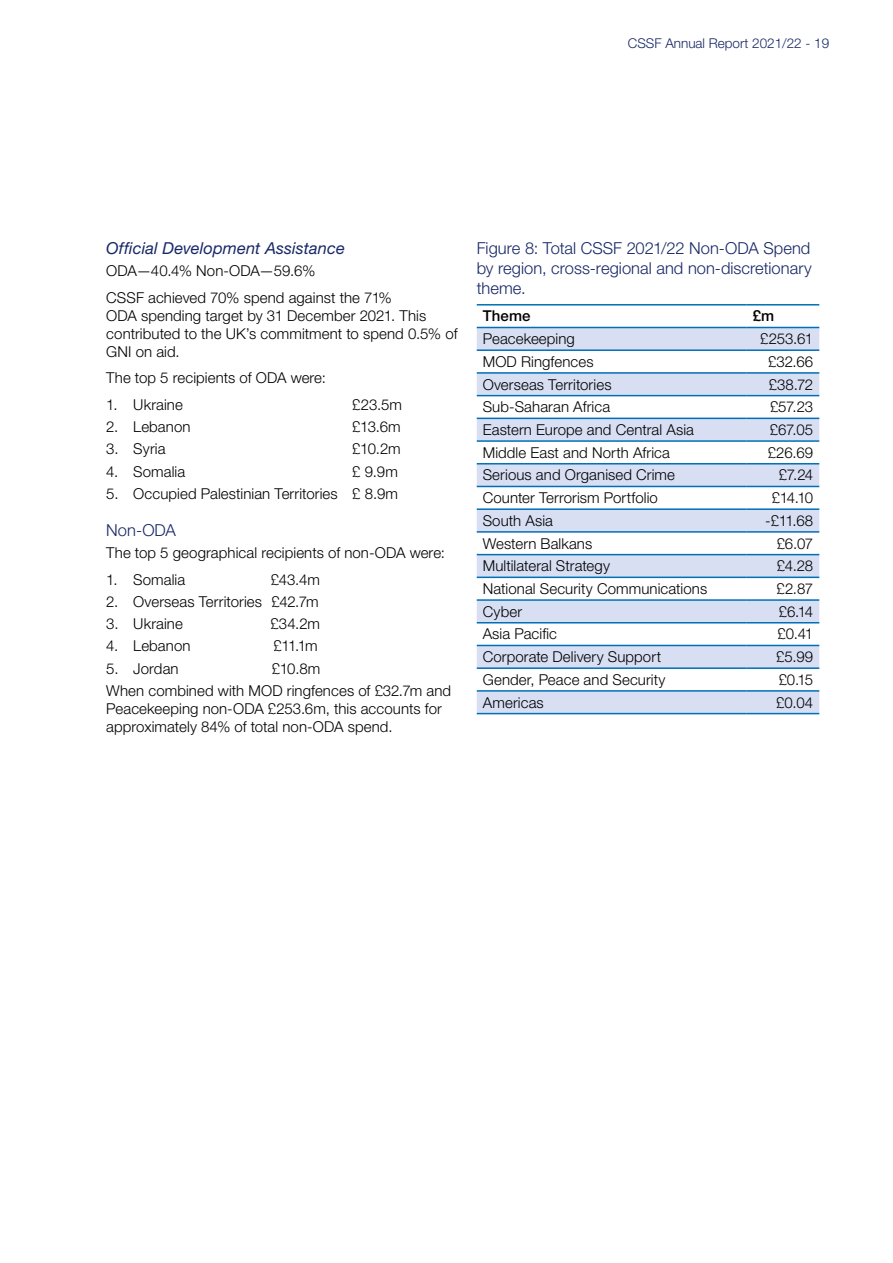
<style>
.page{position:relative;width:893px;height:1263px;background:#fff}
.page>*{position:absolute;margin:0;border:0;box-sizing:border-box;transform-origin:0 0}
.E_Heading_sub-sub_he{font:300 16.5px/19.8px "Helvetica Neue LT Std";color:#182866;text-align:justify}
.D_heading_-_subheadi{font:italic 16.5px "Helvetica Neue LT Std";letter-spacing:.005em;color:#182866}
.Body_copy{font:300 15px/18px "Helvetica Neue LT Std";letter-spacing:.005em;color:#000}
.Body_copy-2{font:500 15px "Helvetica Neue LT Std";letter-spacing:.01em;color:#000}
.t1{font:300 13.5px "Helvetica Neue LT Std";color:#182866}
</style>
<div class="page">
<svg style="left:477px;top:328px;width:342px;height:385px;fill:#d8dff3"></svg>
<hr style="left:477px;top:304px;width:270px;height:1px;background:#006fb7">
<hr style="left:747px;top:304px;width:72px;height:1px;background:#006fb7">
<hr style="left:477px;top:327px;width:270px;height:1px;background:#006fb7">
<hr style="left:747px;top:327px;width:72px;height:1px;background:#006fb7">
<hr style="left:477px;top:349px;width:270px;height:2px;background:#006fb7">
<hr style="left:747px;top:349px;width:72px;height:2px;background:#006fb7">
<hr style="left:477px;top:372px;width:270px;height:2px;background:#006fb7">
<hr style="left:747px;top:372px;width:72px;height:2px;background:#006fb7">
<hr style="left:477px;top:395px;width:270px;height:1px;background:#006fb7">
<hr style="left:747px;top:395px;width:72px;height:1px;background:#006fb7">
<hr style="left:477px;top:418px;width:270px;height:1px;background:#006fb7">
<hr style="left:747px;top:418px;width:72px;height:1px;background:#006fb7">
<hr style="left:477px;top:440px;width:270px;height:2px;background:#006fb7">
<hr style="left:747px;top:440px;width:72px;height:2px;background:#006fb7">
<hr style="left:477px;top:463px;width:270px;height:1px;background:#006fb7">
<hr style="left:747px;top:463px;width:72px;height:1px;background:#006fb7">
<hr style="left:477px;top:486px;width:270px;height:1px;background:#006fb7">
<hr style="left:747px;top:486px;width:72px;height:1px;background:#006fb7">
<hr style="left:477px;top:508px;width:270px;height:2px;background:#006fb7">
<hr style="left:747px;top:508px;width:72px;height:2px;background:#006fb7">
<hr style="left:477px;top:531px;width:270px;height:2px;background:#006fb7">
<hr style="left:747px;top:531px;width:72px;height:2px;background:#006fb7">
<hr style="left:477px;top:554px;width:270px;height:1px;background:#006fb7">
<hr style="left:747px;top:554px;width:72px;height:1px;background:#006fb7">
<hr style="left:477px;top:577px;width:270px;height:1px;background:#006fb7">
<hr style="left:747px;top:577px;width:72px;height:1px;background:#006fb7">
<hr style="left:477px;top:599px;width:270px;height:2px;background:#006fb7">
<hr style="left:747px;top:599px;width:72px;height:2px;background:#006fb7">
<hr style="left:477px;top:622px;width:270px;height:1px;background:#006fb7">
<hr style="left:747px;top:622px;width:72px;height:1px;background:#006fb7">
<hr style="left:477px;top:645px;width:270px;height:1px;background:#006fb7">
<hr style="left:747px;top:645px;width:72px;height:1px;background:#006fb7">
<hr style="left:477px;top:667px;width:270px;height:2px;background:#006fb7">
<hr style="left:747px;top:667px;width:72px;height:2px;background:#006fb7">
<hr style="left:477px;top:690px;width:270px;height:2px;background:#006fb7">
<hr style="left:747px;top:690px;width:72px;height:2px;background:#006fb7">
<hr style="left:477px;top:713px;width:270px;height:1px;background:#006fb7">
<hr style="left:747px;top:713px;width:72px;height:1px;background:#006fb7">
<p class="t1" style="left:628px;top:35px;width:203px">CSSF Annual Report 2021/22 - 19</p>
<p class="D_heading_-_subheadi" style="left:106px;top:238px;width:240px">Official Development Assistance</p>
<p class="Body_copy" style="left:106px;top:262px;width:211px">ODA—40.4% Non-ODA—59.6%</p>
<p class="Body_copy" style="left:106px;top:288px;width:353px">CSSF achieved 70% spend against the 71%<br>ODA spending target by 31 December 2021. This contributed to the UK’s commitment to spend 0.5% of GNI on aid.</p>
<p class="Body_copy" style="left:106px;top:369px;width:221px">The top 5 recipients of ODA were:</p>
<p class="Body_copy" style="left:106px;top:395px;width:78px">1. Ukraine</p>
<p class="Body_copy" style="left:352px;top:395px;width:51px">£23.5m</p>
<p class="Body_copy" style="left:106px;top:418px;width:86px">2. Lebanon</p>
<p class="Body_copy" style="left:352px;top:418px;width:50px">£13.6m</p>
<p class="Body_copy" style="left:106px;top:440px;width:61px">3. Syria</p>
<p class="Body_copy" style="left:352px;top:440px;width:50px">£10.2m</p>
<p class="Body_copy" style="left:106px;top:462px;width:80px">4. Somalia</p>
<p class="Body_copy" style="left:352px;top:462px;width:47px">£ 9.9m</p>
<p class="Body_copy" style="left:106px;top:484px;width:293px">5. Occupied Palestinian Territories £ 8.9m</p>
<p class="E_Heading_sub-sub_he" style="left:106px;top:520px;width:71px">Non-ODA</p>
<p class="Body_copy" style="left:106px;top:543px;width:340px">The top 5 geographical recipients of non-ODA were:</p>
<p class="Body_copy" style="left:106px;top:570px;width:80px">1. Somalia</p>
<p class="Body_copy" style="left:271px;top:570px;width:51px">£43.4m</p>
<p class="Body_copy" style="left:106px;top:592px;width:214px">2. Overseas Territories £42.7m</p>
<p class="Body_copy" style="left:106px;top:614px;width:78px">3. Ukraine</p>
<p class="Body_copy" style="left:271px;top:614px;width:51px">£34.2m</p>
<p class="Body_copy" style="left:106px;top:637px;width:86px">4. Lebanon</p>
<p class="Body_copy" style="left:273px;top:637px;width:46px">£11.1m</p>
<p class="Body_copy" style="left:106px;top:659px;width:74px">5. Jordan</p>
<p class="Body_copy" style="left:272px;top:659px;width:50px">£10.8m</p>
<p class="Body_copy" style="left:106px;top:681px;width:346px">When combined with MOD ringfences of £32.7m and<br>Peacekeeping non-ODA £253.6m, this accounts for approximately 84% of total non-ODA spend.</p>
<p class="E_Heading_sub-sub_he" style="left:477px;top:238px;width:336px">Figure 8: Total CSSF 2021/22 Non-ODA Spend by region, cross-regional and non-discretionary theme.</p>
<p class="Body_copy-2" style="left:483px;top:307px;width:49px">Theme</p>
<p class="Body_copy-2" style="left:753px;top:307px;width:23px">£m</p>
<p class="Body_copy" style="left:483px;top:330px;width:94px">Peacekeeping</p>
<p class="Body_copy" style="left:760px;top:330px;width:55px">£253.61</p>
<p class="Body_copy" style="left:483px;top:352px;width:112px">MOD Ringfences</p>
<p class="Body_copy" style="left:768px;top:352px;width:47px">£32.66</p>
<p class="Body_copy" style="left:483px;top:375px;width:130px">Overseas Territories</p>
<p class="Body_copy" style="left:769px;top:375px;width:46px">£38.72</p>
<p class="Body_copy" style="left:483px;top:398px;width:129px">Sub-Saharan Africa</p>
<p class="Body_copy" style="left:770px;top:398px;width:45px">£57.23</p>
<p class="Body_copy" style="left:483px;top:420px;width:213px">Eastern Europe and Central Asia</p>
<p class="Body_copy" style="left:770px;top:420px;width:45px">£67.05</p>
<p class="Body_copy" style="left:483px;top:443px;width:189px">Middle East and North Africa</p>
<p class="Body_copy" style="left:768px;top:443px;width:47px">£26.69</p>
<p class="Body_copy" style="left:483px;top:466px;width:194px">Serious and Organised Crime</p>
<p class="Body_copy" style="left:779px;top:466px;width:36px">£7.24</p>
<p class="Body_copy" style="left:483px;top:488px;width:177px">Counter Terrorism Portfolio</p>
<p class="Body_copy" style="left:772px;top:488px;width:43px">£14.10</p>
<p class="Body_copy" style="left:483px;top:511px;width:72px">South Asia</p>
<p class="Body_copy" style="left:765px;top:511px;width:50px">-£11.68</p>
<p class="Body_copy" style="left:483px;top:534px;width:111px">Western Balkans</p>
<p class="Body_copy" style="left:777px;top:534px;width:38px">£6.07</p>
<p class="Body_copy" style="left:483px;top:557px;width:129px">Multilateral Strategy</p>
<p class="Body_copy" style="left:777px;top:557px;width:38px">£4.28</p>
<p class="Body_copy" style="left:483px;top:579px;width:226px">National Security Communications</p>
<p class="Body_copy" style="left:777px;top:579px;width:38px">£2.87</p>
<p class="Body_copy" style="left:483px;top:602px;width:41px">Cyber</p>
<p class="Body_copy" style="left:779px;top:602px;width:36px">£6.14</p>
<p class="Body_copy" style="left:483px;top:625px;width:76px">Asia Pacific</p>
<p class="Body_copy" style="left:778px;top:625px;width:37px">£0.41</p>
<p class="Body_copy" style="left:483px;top:647px;width:180px">Corporate Delivery Support</p>
<p class="Body_copy" style="left:776px;top:647px;width:39px">£5.99</p>
<p class="Body_copy" style="left:483px;top:670px;width:184px">Gender, Peace and Security</p>
<p class="Body_copy" style="left:779px;top:670px;width:36px">£0.15</p>
<p class="Body_copy" style="left:483px;top:693px;width:63px">Americas</p>
<p class="Body_copy" style="left:776px;top:693px;width:39px">£0.04</p>
</div>
